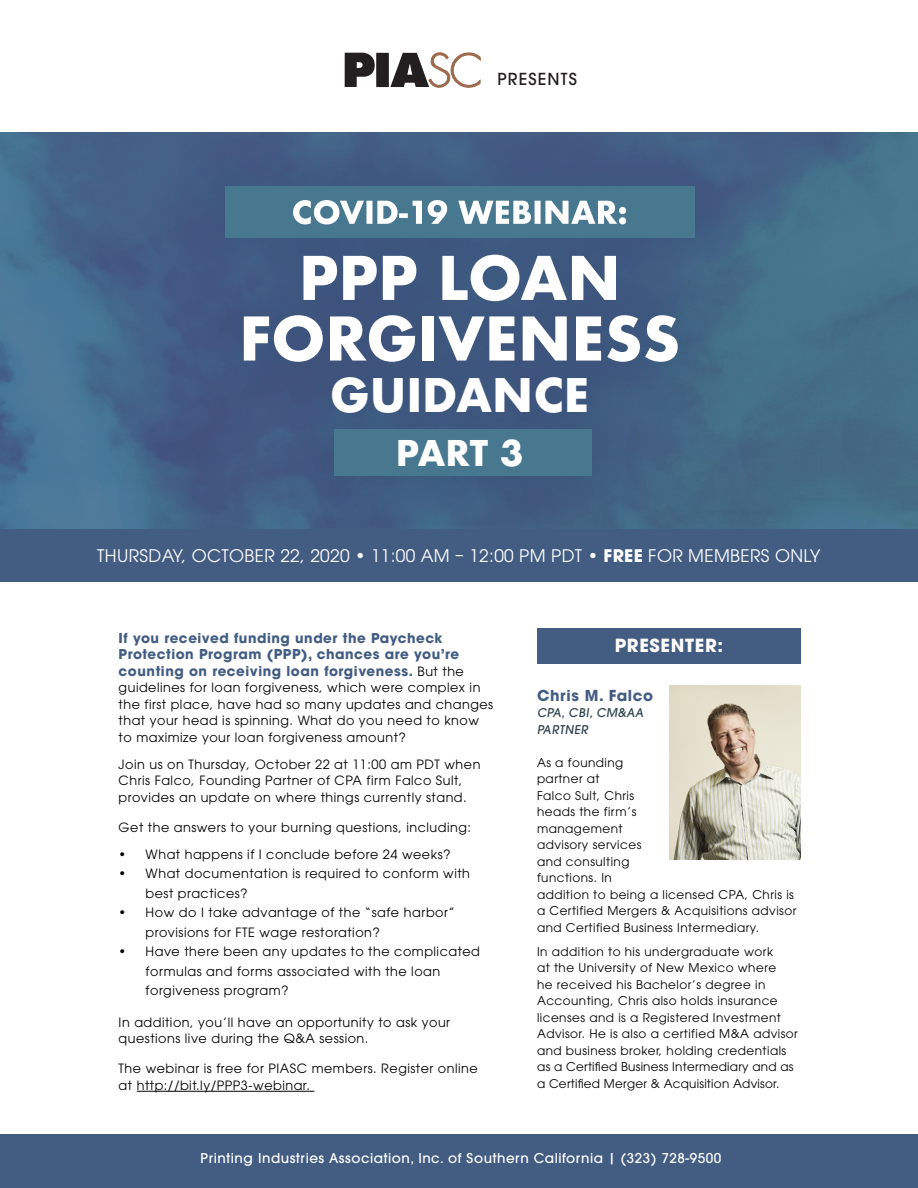
<style>
.page{position:relative;width:918px;height:1188px;background:#fff}
.page>*{position:absolute;margin:0;border:0;box-sizing:border-box;transform-origin:0 0}
.t1{font:700 58.5px "Futura";color:#fff}
.t2{font:700 45px "Futura";color:#fff}
.t3{font:700 34.5px "Futura";color:#fff}
.t4{font:700 18px "ITC Avant Garde Pro";letter-spacing:.04em;color:#fffefc}
.t5{font:17.25px "ITC Avant Garde Pro";letter-spacing:.02em;color:#fff}
.t6{font:500 16.5px "ITC Avant Garde Pro";letter-spacing:.07em;color:#231f20}
.t7{font:700 15px "ITC Avant Garde Pro";letter-spacing:.04em;color:#435c82}
.t8{font:700 13.5px/16.5px "ITC Avant Garde Pro";letter-spacing:.04em;color:#435c82}
.t9{font:500 13.5px "ITC Avant Garde Pro";letter-spacing:.04em;color:#fff}
.t10{font:12.75px/16.5px "ITC Avant Garde Pro";letter-spacing:.04em;color:#000}
.t11{font:12px/16.5px "ITC Avant Garde Pro";letter-spacing:.04em;color:#000}
.t12{font:500 12px "ITC Avant Garde Pro";color:#2e434e}
.s1{font-weight:700}
.s2{font-weight:400;font-size:12.75px;color:#000}
</style>
<div class="page">
<img style="left:0;top:133px;width:918px;height:395px">
<div style="left:537px;top:628px;width:264px;height:36px;background:#435c82"></div>
<hr style="left:137px;top:1091px;width:177px;height:1px;background:#000">
<div style="left:0;top:1134px;width:918px;height:54px;background:#435c82"></div>
<div style="left:0;top:528px;width:918px;height:54px;background:#435c82"></div>
<img style="left:669px;top:685px;width:132px;height:175px">
<div style="left:172px;top:133px;width:576px;height:396px;background:#37567c;opacity:.43"></div>
<div style="left:225px;top:187px;width:470px;height:51px;background:#487890"></div>
<svg style="left:293px;top:200px;width:333px;height:24px"></svg>
<div style="left:334px;top:429px;width:258px;height:47px;background:#487890"></div>
<svg style="left:345px;top:52px;width:136px;height:36px"></svg>
<p class="t6" style="left:497px;top:68px;width:81px">PRESENTS</p>
<p class="t1" style="left:299px;top:236px;width:323px">PPP LOAN</p>
<p class="t1" style="left:239px;top:296px;width:443px">FORGIVENESS</p>
<p class="t2" style="left:330px;top:362px;width:261px">GUIDANCE</p>
<p class="t3" style="left:396px;top:428px;width:129px">PART 3</p>
<p class="t5" style="left:97px;top:545px;width:725px">THURSDAY, OCTOBER 22, 2020 • 11:00 AM – 12:00 PM PDT • <span class="s1">FREE</span> FOR MEMBERS ONLY</p>
<p class="t8" style="left:119px;top:630px;width:347px">If you received funding under the Paycheck<br>Protection Program (PPP), chances are you’re counting on receiving loan forgiveness. <span class="s2">But the</span></p>
<p class="t10" style="left:119px;top:679px;width:376px">guidelines for loan forgiveness, which were complex in the first place, have had so many updates and changes that your head is spinning. What do you need to know to maximize your loan forgiveness amount?</p>
<p class="t10" style="left:119px;top:756px;width:363px">Join us on Thursday, October 22 at 11:00 am PDT when<br>Chris Falco, Founding Partner of CPA firm Falco Sult, provides an update on where things currently stand.</p>
<p class="t10" style="left:119px;top:819px;width:354px">Get the answers to your burning questions, including:</p>
<p class="t10" style="left:119px;top:846px;width:334px">• What happens if I conclude before 24 weeks?</p>
<p class="t10" style="left:146px;top:864px;width:326px;line-height:19.5px;text-indent:-27px">• What documentation is required to conform with best practices?</p>
<p class="t10" style="left:146px;top:903px;width:310px;line-height:19.5px;text-indent:-27px">• How do I take advantage of the “safe harbor” provisions for FTE wage restoration?</p>
<p class="t10" style="left:146px;top:942px;width:336px;line-height:19.5px;text-indent:-27px">• Have there been any updates to the complicated formulas and forms associated with the loan forgiveness program?</p>
<p class="t10" style="left:119px;top:1014px;width:333px">In addition, you’ll have an opportunity to ask your questions live during the Q&amp;A session.</p>
<p class="t10" style="left:119px;top:1060px;width:361px">The webinar is free for PIASC members. Register online at http://bit.ly/PPP3-webinar.</p>
<p class="t4" style="left:615px;top:634px;width:110px">PRESENTER:</p>
<p class="t7" style="left:537px;top:685px;width:118px">Chris M. Falco</p>
<p class="t12" style="left:537px;top:705px;width:110px">CPA, CBI, CM&amp;AA</p>
<p class="t12" style="left:537px;top:722px;width:55px">PARTNER</p>
<p class="t11" style="left:537px;top:754px;width:261px">As a founding<br>partner at<br>Falco Sult, Chris<br>heads the firm’s<br>management<br>advisory services<br>and consulting<br>functions. In<br>addition to being a licensed CPA, Chris is a Certified Mergers &amp; Acquisitions advisor and Certified Business Intermediary.</p>
<p class="t11" style="left:537px;top:943px;width:262px">In addition to his undergraduate work<br>at the University of New Mexico where<br>he received his Bachelor’s degree in Accounting, Chris also holds insurance licenses and is a Registered Investment Advisor. He is also a certified M&amp;A advisor and business broker, holding credentials as a Certified Business Intermediary and as a Certified Merger &amp; Acquisition Advisor.</p>
<p class="t9" style="left:201px;top:1150px;width:522px">Printing Industries Association, Inc. of Southern California | (323) 728-9500</p>
</div>
